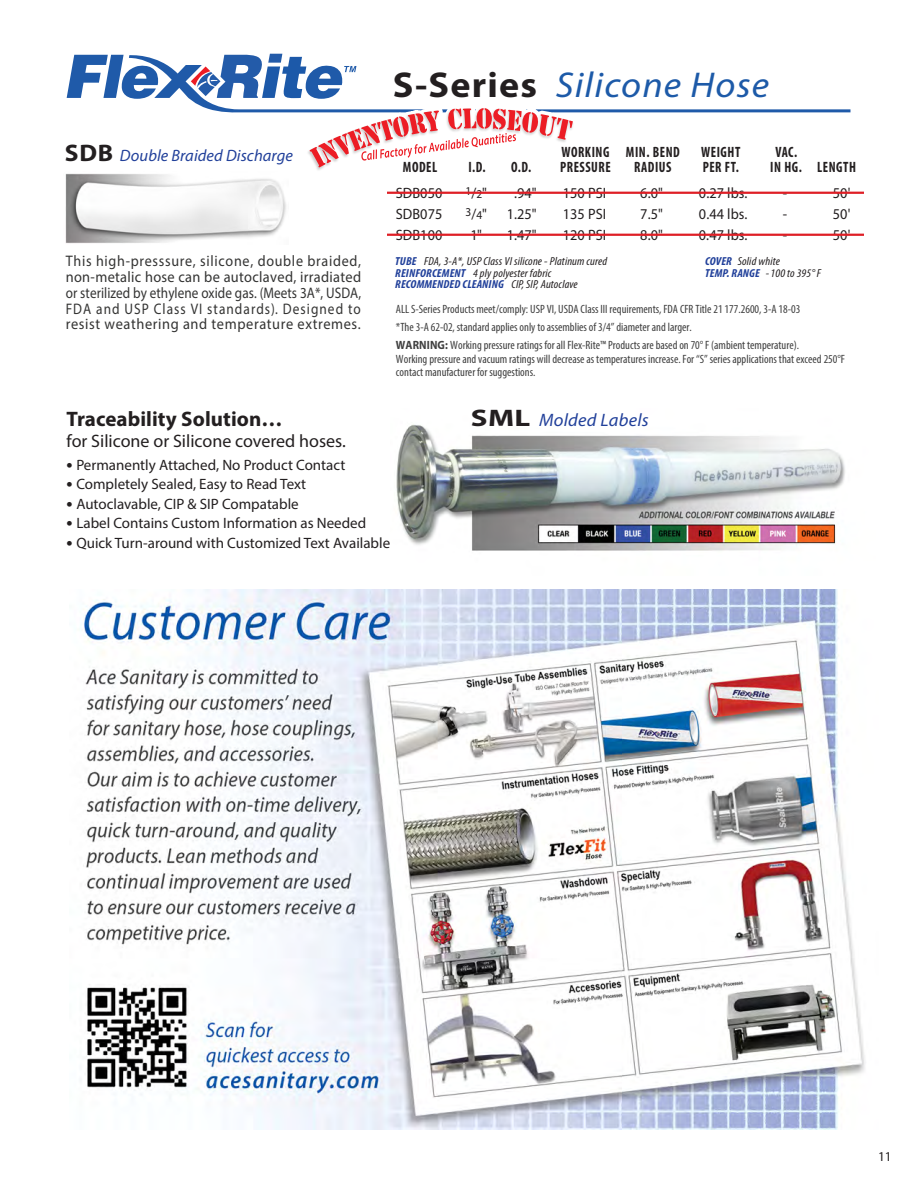
<style>
.page{position:relative;width:918px;height:1188px;background:#fff}
.page>*{position:absolute;margin:0;border:0;box-sizing:border-box;transform-origin:0 0}
.t1{font:italic 36px "Myriad Pro";letter-spacing:.03em;color:#1d5aa8;scale:1.06 1}
.t2{font:700 21px "Myriad Pro";letter-spacing:.005em;color:#231f20}
.t3{font:18px "Myriad Pro";color:#231f20}
.t4{font:italic 18px "Myriad Pro";letter-spacing:.015em;color:#21409a}
.t5{font:italic 16.5px "Myriad Pro";letter-spacing:.005em;color:#21409a}
.t6{font:15.3px/15.8px "Myriad Pro";letter-spacing:.04em;color:#343433;text-align:justify;scale:.92 1}
.t7{font:15px "Myriad Pro";color:#231f20}
.t8{font:15px "Myriad Pro";color:#231f20;scale:.95 1}
.t9{font:700 condensed 15px "Myriad Pro";letter-spacing:.04em;color:#231f20;scale:.9 1}
.t10{font:13.5px "Myriad Pro";color:#231f20}
.t11{font:condensed 12px/18px "Myriad Pro";color:#3f3f3f}
.t12{font:12px "Myriad Pro";color:#231f20;scale:.95 1}
.t13{font:italic condensed 11.7px "Myriad Pro";letter-spacing:.01em;color:#231f20;scale:1.06 1}
.t14{font:italic 700 condensed 11.7px "Myriad Pro";letter-spacing:.01em;color:#21409a;scale:1.06 1}
.s1{font-weight:700;font-style:normal;font-size:24px;color:#231f20}
.s2{font-weight:700;font-style:normal;color:#231f20}
.s3{font-size:15px}
.s4{font-weight:700;color:#21409a}
.s5{font-weight:400;color:#231f20}
.s6{font-weight:700;font-stretch:normal}
.s7{font-weight:700;font-size:18px}
</style>
<div class="page">
<img style="left:396px;top:424px;width:449px;height:127px">
<svg style="left:67px;top:53px;width:783px;height:181px"></svg>
<img style="left:65px;top:171px;width:223px;height:73px">
<img style="left:84px;top:590px;width:781px;height:539px">
<hr style="left:387px;top:234px;width:477px;height:2px;background:#df1f26">
<hr style="left:387px;top:192px;width:477px;height:2px;background:#df1f26">
<h3 class="t5" style="left:65px;top:146px;width:230px"><span class="s1">SDB</span> Double Braided Discharge</h3>
<p class="t6" style="left:66px;top:253px;width:323px">This high-presssure, silicone, double braided, non-metalic hose can be autoclaved, irradiated or sterilized by ethylene oxide gas. (Meets 3A*, USDA, FDA and USP Class VI standards). Designed to resist weathering and temperature extremes.</p>
<h1 class="t1" style="left:393px;top:63px;width:357px"><span class="s2">S-Series</span> Silicone Hose</h1>
<p class="t9" style="left:561px;top:143px;width:133px">WORKING MIN. BEND</p>
<p class="t9" style="left:701px;top:143px;width:45px">WEIGHT</p>
<p class="t9" style="left:775px;top:143px;width:26px">VAC.</p>
<p class="t9" style="left:403px;top:158px;width:40px">MODEL</p>
<p class="t9" style="left:468px;top:158px;width:21px">I.D.</p>
<p class="t9" style="left:511px;top:158px;width:24px">O.D.</p>
<p class="t9" style="left:560px;top:158px;width:58px">PRESSURE</p>
<p class="t9" style="left:634px;top:158px;width:43px">RADIUS</p>
<p class="t9" style="left:703px;top:158px;width:42px">PER FT.</p>
<p class="t9" style="left:770px;top:158px;width:97px">IN HG. LENGTH</p>
<p class="t8" style="left:396px;top:184px;width:51px">SDB050</p>
<p class="t12" style="left:465px;top:185px;width:24px">1<span class="s3">/</span>2<span class="s3">"</span></p>
<p class="t8" style="left:514px;top:184px;width:25px">.94"</p>
<p class="t8" style="left:563px;top:184px;width:47px">150 PSI</p>
<p class="t8" style="left:640px;top:184px;width:25px">6.0"</p>
<p class="t8" style="left:699px;top:184px;width:53px">0.27 lbs.</p>
<p class="t8" style="left:783px;top:184px;width:6px">-</p>
<p class="t8" style="left:833px;top:184px;width:20px">50'</p>
<p class="t8" style="left:396px;top:205px;width:51px">SDB075</p>
<p class="t12" style="left:465px;top:206px;width:24px">3<span class="s3">/</span>4<span class="s3">"</span></p>
<p class="t8" style="left:507px;top:205px;width:33px">1.25"</p>
<p class="t8" style="left:563px;top:205px;width:47px">135 PSI</p>
<p class="t8" style="left:640px;top:205px;width:25px">7.5"</p>
<p class="t8" style="left:699px;top:205px;width:53px">0.44 lbs.</p>
<p class="t8" style="left:783px;top:205px;width:6px">-</p>
<p class="t8" style="left:833px;top:205px;width:20px">50'</p>
<p class="t8" style="left:396px;top:226px;width:51px">SDB100</p>
<p class="t8" style="left:470px;top:226px;width:14px">1"</p>
<p class="t8" style="left:507px;top:226px;width:33px">1.47"</p>
<p class="t8" style="left:563px;top:226px;width:47px">120 PSI</p>
<p class="t8" style="left:640px;top:226px;width:25px">8.0"</p>
<p class="t8" style="left:699px;top:226px;width:53px">0.47 lbs.</p>
<p class="t8" style="left:783px;top:226px;width:6px">-</p>
<p class="t8" style="left:833px;top:226px;width:20px">50'</p>
<p class="t13" style="left:395px;top:254px;width:201px"><span class="s4">TUBE</span> FDA, 3-A*, USP Class VI silicone - Platinum cured</p>
<p class="t13" style="left:705px;top:254px;width:72px"><span class="s4">COVER</span> Solid white</p>
<p class="t13" style="left:395px;top:266px;width:149px"><span class="s4">REINFORCEMENT</span> 4 ply polyester fabric</p>
<p class="t13" style="left:705px;top:266px;width:111px"><span class="s4">TEMP. RANGE</span> -100 to 395° F</p>
<p class="t14" style="left:395px;top:277px;width:174px">RECOMMENDED CLEANING <span class="s5">CIP, SIP, Autoclave</span></p>
<p class="t11" style="left:396px;top:300px;width:406px">ALL S-Series Products meet/comply: USP VI, USDA Class III requirements, FDA CFR Title 21 177.2600, 3-A 18-03 *The 3-A 62-02, standard applies only to assemblies of 3/4” diameter and larger.<br><span class="s6">WARNING:</span> Working pressure ratings for all Flex-Rite™ Products are based on 70° F (ambient temperature).</p>
<p class="t11" style="left:396px;top:352px;width:451px;line-height:13.5px">Working pressure and vacuum ratings will decrease as temperatures increase. For “S” series applications that exceed 250°F contact manufacturer for suggestions.</p>
<h2 class="t2" style="left:67px;top:406px;width:217px">Traceability Solution…</h2>
<h3 class="t4" style="left:471px;top:409px;width:179px"><span class="s1">SML</span> Molded Labels</h3>
<h3 class="t3" style="left:67px;top:430px;width:281px">for Silicone or Silicone covered hoses.</h3>
<p class="t7" style="left:67px;top:456px;width:280px"><span class="s7">•</span> Permanently Attached, No Product Contact</p>
<p class="t7" style="left:67px;top:475px;width:241px"><span class="s7">•</span> Completely Sealed, Easy to Read Text</p>
<p class="t7" style="left:67px;top:495px;width:234px"><span class="s7">•</span> Autoclavable, CIP &amp; SIP Compatable</p>
<p class="t7" style="left:67px;top:514px;width:301px"><span class="s7">•</span> Label Contains Custom Information as Needed</p>
<p class="t7" style="left:67px;top:534px;width:325px"><span class="s7">•</span> Quick Turn-around with Customized Text Available</p>
<p class="t10" style="left:878px;top:1148px;width:15px">11</p>
</div>
